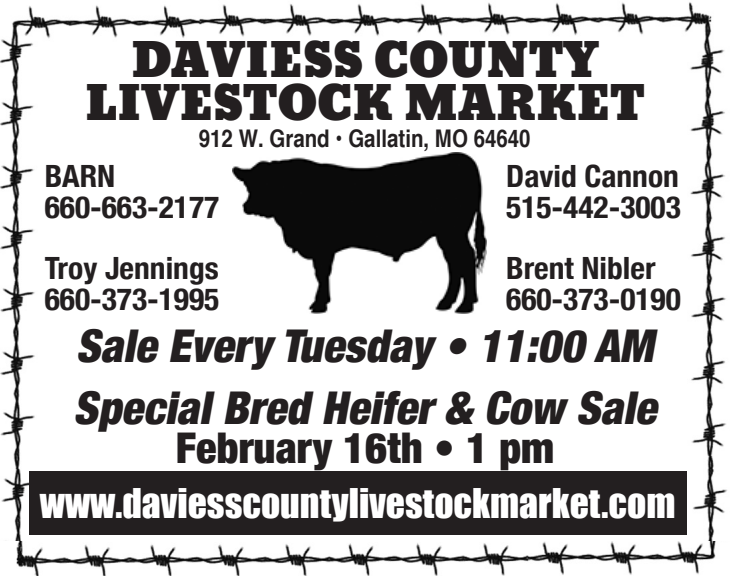
<style>
.page{position:relative;width:730px;height:576px;background:#fff}
.page>*{position:absolute;margin:0;border:0;box-sizing:border-box;transform-origin:0 0}
.t1{font:italic 900 condensed 45.2px "Helvetica Neue";color:#231f20}
.t2{font:45.2px/42.8px "Bevan";color:#231f20;text-align:center}
.t3{font:900 condensed 42.4px "Helvetica Neue";color:#231f20}
.t4{font:37.6px "Impact";color:#fff}
.t5{font:700 condensed 30.8px "Helvetica Neue";color:#231f20}
.t6{font:700 condensed 24.4px "Helvetica";color:#231f20}
</style>
<div class="page">
<img style="left:0;top:2px;width:728px;height:540px">
<img style="left:233px;top:153px;width:252px;height:161px">
<img style="left:16px;top:542px;width:700px;height:34px">
<div style="left:29px;top:471px;width:657px;height:64px;background:#231f20"></div>
<p class="t2" style="left:85px;top:39px;width:561px">DAVIESS COUNTY<br>LIVESTOCK MARKET</p>
<p class="t6" style="left:199px;top:123px;width:333px">912 W. Grand • Gallatin, MO 64640</p>
<p class="t5" style="left:45px;top:151px;width:72px">BARN</p>
<p class="t5" style="left:45px;top:181px;width:176px">660-663-2177</p>
<p class="t5" style="left:45px;top:243px;width:175px">Troy Jennings</p>
<p class="t5" style="left:45px;top:273px;width:176px">660-373-1995</p>
<p class="t5" style="left:506px;top:151px;width:174px">David Cannon</p>
<p class="t5" style="left:506px;top:181px;width:176px">515-442-3003</p>
<p class="t5" style="left:506px;top:243px;width:151px">Brent Nibler</p>
<p class="t5" style="left:506px;top:273px;width:176px">660-373-0190</p>
<p class="t1" style="left:76px;top:309px;width:591px">SaleEveryTuesday•11:00 AM</p>
<p class="t1" style="left:73px;top:371px;width:596px">SpecialBred Heifer&amp; Cow Sale</p>
<p class="t3" style="left:176px;top:413px;width:379px">February 16th • 1 pm</p>
<p class="t4" style="left:40px;top:474px;width:636px">www.daviesscountylivestockmarket.com</p>
</div>
